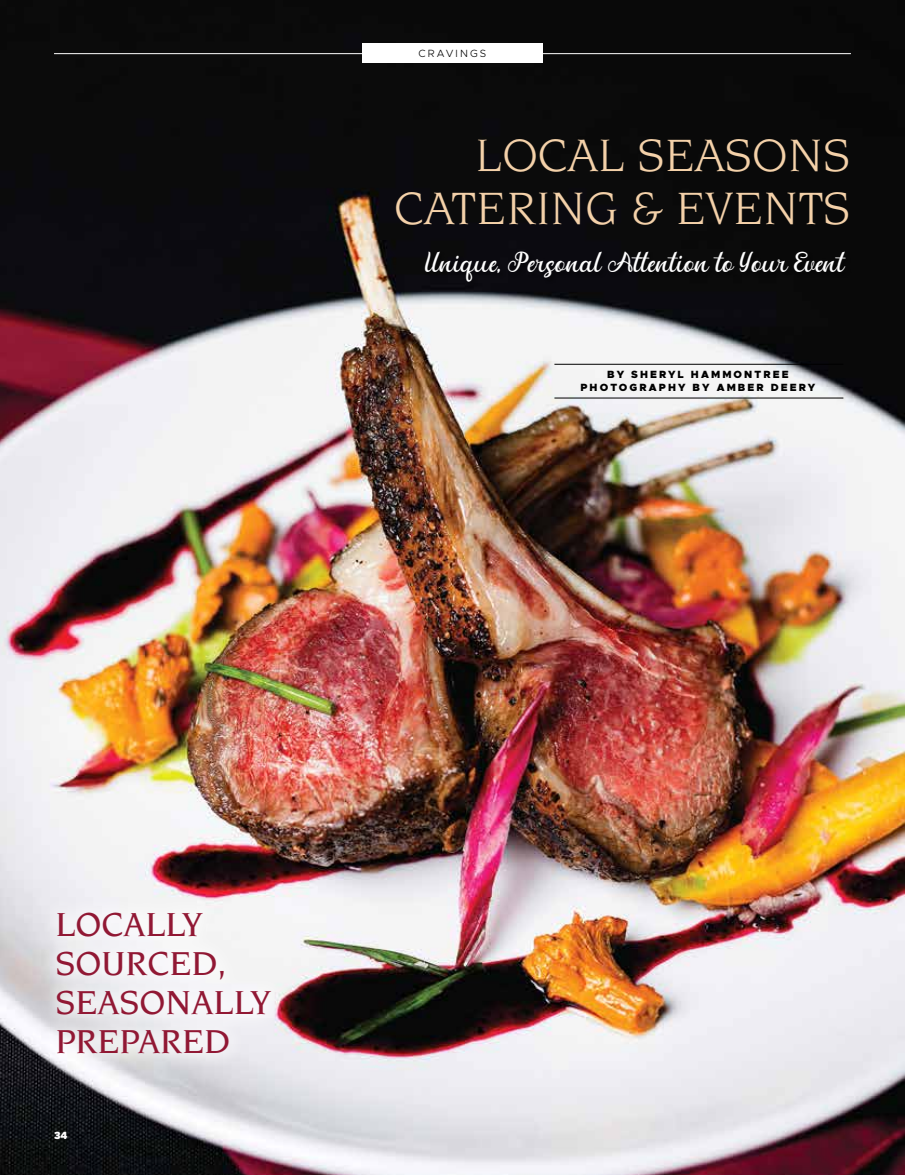
<style>
.page{position:relative;width:905px;height:1175px;background:#fff}
.page>*{position:absolute;margin:0;border:0;box-sizing:border-box;transform-origin:0 0}
.t1{font:49.2px/52.7px "Novarese Std";color:#f4d1a9;text-align:right}
.t2{font:500 36px/39px "Novarese Std";color:#911834}
.t3{font:33px "Marline samuelcreative";color:#fff}
.t4{font:900 10.5px/13.5px "Metropolis";letter-spacing:.2em;color:#000;text-align:center}
.t5{font:300 10.5px "Metropolis";letter-spacing:.2em;color:#000}
.t6{font:900 10.5px "Metropolis";color:#fff}
</style>
<div class="page">
<img style="left:0;top:0;width:904px;height:1174px">
<hr style="left:54px;top:53px;width:796px;height:1px;background:#fff">
<div style="left:362px;top:43px;width:180px;height:20px;background:#fff"></div>
<div style="left:39px;top:894px;width:249px;height:178px;background:#fff;opacity:.75"></div>
<div style="left:424px;top:251px;width:427px;height:37px;background:#0a090b"></div>
<hr style="left:554px;top:364px;width:289px;height:1px;background:#000">
<hr style="left:554px;top:397px;width:289px;height:1px;background:#000">
<p class="t5" style="left:418px;top:47px;width:69px">CRAVINGS</p>
<h1 class="t1" style="left:394px;top:128px;width:458px">LOCAL SEASONS<br>CATERING &amp; EVENTS</h1>
<h3 class="t3" style="left:425px;top:240px;width:420px">Unique, Personal Attention to Your Event</h3>
<p class="t4" style="left:580px;top:367px;width:236px">BY SHERYL HAMMONTREE<br>PHOTOGRAPHY BY AMBER DEERY</p>
<h2 class="t2" style="left:56px;top:904px;width:217px">LOCALLY<br>SOURCED,<br>SEASONALLY<br>PREPARED</h2>
<p class="t6" style="left:54px;top:1128px;width:15px">34</p>
</div>
